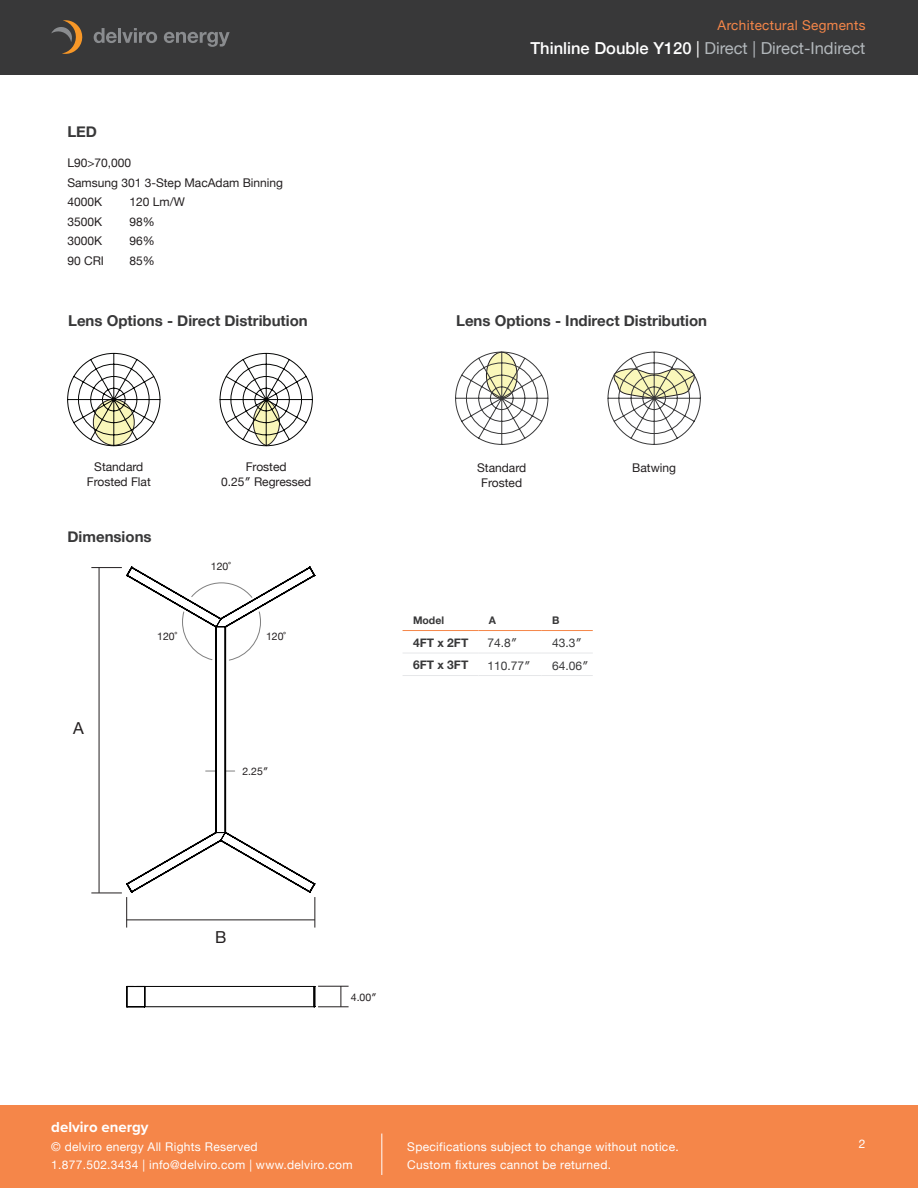
<style>
.page{position:relative;width:918px;height:1188px;background:#fff}
.page>*{position:absolute;margin:0;border:0;box-sizing:border-box;transform-origin:0 0}
.t1{font:16.5px "Helvetica Neue";color:#b2b7bb}
.t2{font:16.5px "Helvetica Neue";color:#231f20}
.t3{font:700 15px "Helvetica Neue";color:#383839}
.t4{font:700 15px "Proxima Nova";color:#fff}
.t5{font:13.5px "Helvetica Neue";letter-spacing:.025em;color:#f58649}
.t6{font:12px/18px "Helvetica Neue";letter-spacing:.025em;color:#fff}
.t7{font:12px "Helvetica Neue";color:#231f20}
.t8{font:12px "Helvetica Neue";color:#383839}
.t9{font:700 12px "Helvetica Neue";color:#383839}
.t10{font:10.5px "Helvetica Neue";color:#231f20}
.t11{font:700 10.5px "Helvetica Neue";color:#383839}
.s1{font-weight:500;color:#fff}
.s2{color:#fff}
</style>
<div class="page">
<div style="left:0;top:1106px;width:918px;height:82px;background:#f58649"></div>
<div style="left:0;top:0;width:918px;height:75px;background:#383839"></div>
<hr style="left:382px;top:1134px;width:1px;height:41px;background:#fff">
<svg style="left:51px;top:20px;width:32px;height:34px"></svg>
<svg style="left:94px;top:28px;width:63px;height:15px"></svg>
<svg style="left:164px;top:32px;width:66px;height:15px"></svg>
<svg style="left:126px;top:986px;width:189px;height:21px"></svg>
<hr style="left:318px;top:986px;width:31px;height:1px;background:#231f20">
<svg style="left:341px;top:986px;width:1px;height:21px"></svg>
<hr style="left:318px;top:1007px;width:31px;height:1px;background:#231f20">
<hr style="left:91px;top:567px;width:31px;height:1px;background:#231f20">
<hr style="left:99px;top:567px;width:1px;height:326px;background:#231f20">
<hr style="left:91px;top:893px;width:31px;height:1px;background:#231f20">
<hr style="left:126px;top:897px;width:1px;height:31px;background:#231f20">
<hr style="left:126px;top:920px;width:189px;height:1px;background:#231f20">
<hr style="left:315px;top:897px;width:1px;height:31px;background:#231f20">
<svg style="left:126px;top:566px;width:189px;height:327px"></svg>
<svg style="left:182px;top:611px;width:31px;height:49px"></svg>
<svg style="left:229px;top:611px;width:32px;height:50px"></svg>
<svg style="left:191px;top:582px;width:62px;height:16px"></svg>
<hr style="left:403px;top:653px;width:75px;height:1px;background:#e6e7e9">
<hr style="left:478px;top:653px;width:64px;height:1px;background:#e6e7e9">
<hr style="left:542px;top:653px;width:51px;height:1px;background:#e6e7e9">
<hr style="left:403px;top:675px;width:75px;height:1px;background:#e6e7e9">
<hr style="left:478px;top:675px;width:64px;height:1px;background:#e6e7e9">
<hr style="left:542px;top:675px;width:51px;height:1px;background:#e6e7e9">
<hr style="left:403px;top:630px;width:75px;height:1px;background:#f58649">
<hr style="left:478px;top:630px;width:64px;height:1px;background:#f58649">
<hr style="left:542px;top:630px;width:51px;height:1px;background:#f58649">
<svg style="left:67px;top:353px;width:94px;height:93px"></svg>
<svg style="left:219px;top:353px;width:94px;height:93px"></svg>
<svg style="left:455px;top:351px;width:94px;height:94px"></svg>
<svg style="left:607px;top:351px;width:94px;height:94px"></svg>
<p class="t3" style="left:67px;top:120px;width:31px">LED</p>
<p class="t7" style="left:67px;top:155px;width:65px">L90&gt;70,000</p>
<p class="t7" style="left:67px;top:174px;width:217px">Samsung 301 3-Step MacAdam Binning</p>
<p class="t7" style="left:67px;top:194px;width:36px">4000K</p>
<p class="t7" style="left:129px;top:194px;width:57px">120 Lm/W</p>
<p class="t7" style="left:67px;top:213px;width:36px">3500K</p>
<p class="t7" style="left:129px;top:213px;width:27px">98%</p>
<p class="t7" style="left:67px;top:233px;width:36px">3000K</p>
<p class="t7" style="left:129px;top:233px;width:27px">96%</p>
<p class="t7" style="left:67px;top:252px;width:38px">90 CRI</p>
<p class="t7" style="left:129px;top:252px;width:27px">85%</p>
<p class="t3" style="left:68px;top:309px;width:241px">Lens Options - Direct Distribution</p>
<p class="t7" style="left:94px;top:458px;width:51px">Standard</p>
<p class="t7" style="left:87px;top:473px;width:66px">Frosted Flat</p>
<p class="t3" style="left:68px;top:525px;width:86px">Dimensions</p>
<p class="t7" style="left:246px;top:458px;width:42px">Frosted</p>
<p class="t7" style="left:221px;top:473px;width:92px">0.25″ Regressed</p>
<p class="t10" style="left:211px;top:559px;width:21px">120˚</p>
<p class="t2" style="left:73px;top:716px;width:12px">A</p>
<p class="t10" style="left:157px;top:629px;width:21px">120˚</p>
<p class="t10" style="left:266px;top:629px;width:21px">120˚</p>
<p class="t10" style="left:242px;top:764px;width:27px">2.25″</p>
<p class="t5" style="left:718px;top:15px;width:149px">Architectural Segments</p>
<h1 class="t1" style="left:531px;top:36px;width:336px"><span class="s1">Thinline Double Y120</span> <span class="s2">|</span> Direct | Direct-Indirect</h1>
<p class="t3" style="left:456px;top:309px;width:253px">Lens Options - Indirect Distribution</p>
<p class="t7" style="left:477px;top:459px;width:51px">Standard</p>
<p class="t7" style="left:481px;top:474px;width:42px">Frosted</p>
<p class="t7" style="left:632px;top:459px;width:45px">Batwing</p>
<p class="t11" style="left:413px;top:612px;width:33px">Model</p>
<p class="t11" style="left:489px;top:612px;width:9px">A</p>
<p class="t11" style="left:552px;top:612px;width:9px">B</p>
<p class="t9" style="left:413px;top:633px;width:57px">4FT x 2FT</p>
<p class="t8" style="left:487px;top:635px;width:31px">74.8″</p>
<p class="t8" style="left:552px;top:635px;width:31px">43.3″</p>
<p class="t9" style="left:413px;top:656px;width:57px">6FT x 3FT</p>
<p class="t8" style="left:487px;top:657px;width:44px">110.77″</p>
<p class="t8" style="left:552px;top:657px;width:38px">64.06″</p>
<p class="t2" style="left:215px;top:926px;width:13px">B</p>
<p class="t10" style="left:351px;top:990px;width:27px">4.00″</p>
<p class="t4" style="left:51px;top:1116px;width:99px">delviro energy</p>
<p class="t6" style="left:51px;top:1138px;width:303px">© delviro energy All Rights Reserved<br>1.877.502.3434 | info@delviro.com | www.delviro.com</p>
<p class="t6" style="left:407px;top:1138px;width:273px">Specifications subject to change without notice.<br>Custom fixtures cannot be returned.</p>
<p class="t6" style="left:859px;top:1135px;width:8px">2</p>
</div>
